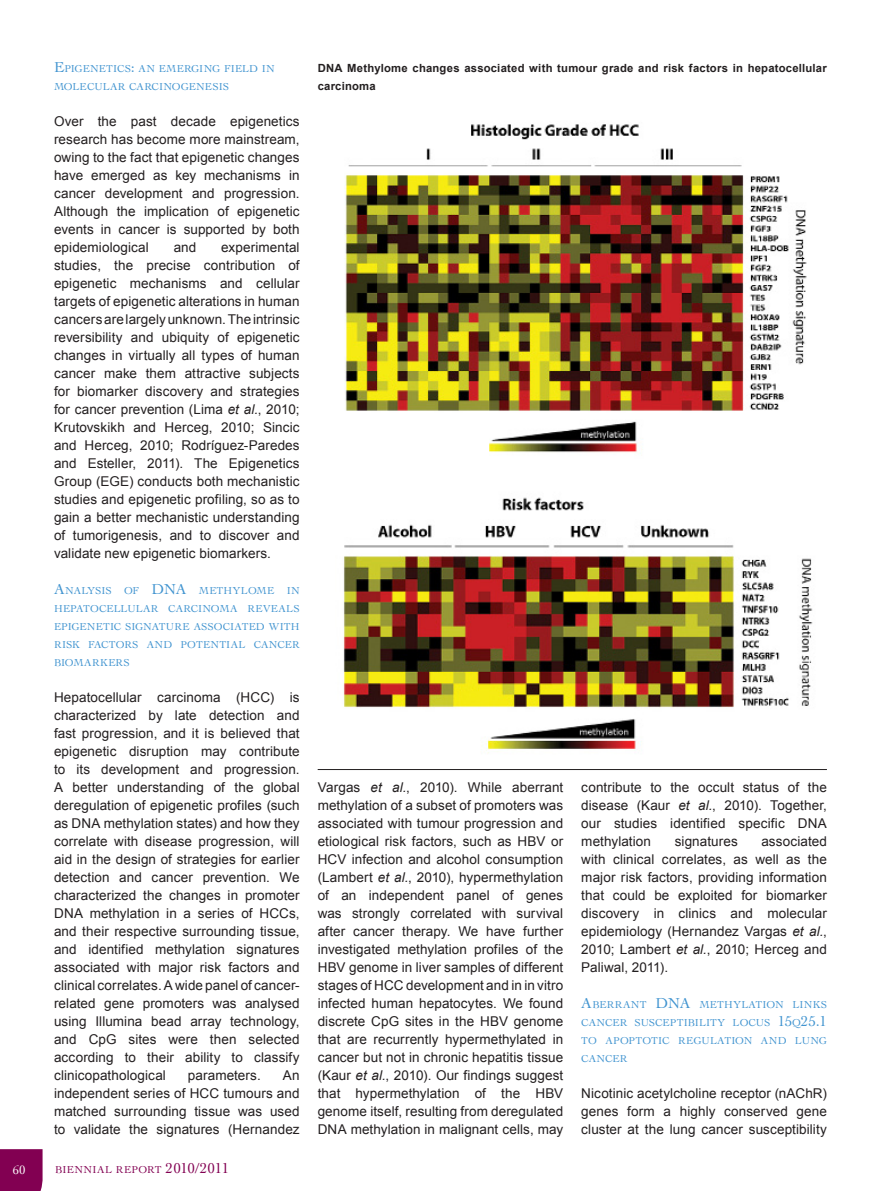
<style>
.page{position:relative;width:881px;height:1191px;background:#fff}
.page>*{position:absolute;margin:0;border:0;box-sizing:border-box;transform-origin:0 0}
.t1{font:13.5px/18px "Arial";letter-spacing:.005em;color:#231f20;text-align:justify}
.t2{font:12.75px "Cochin";color:#fff}
.t3{font:700 11.25px/18px "Arial";letter-spacing:.02em;color:#231f20}
.t4{font:10.5px/18px "Cochin";letter-spacing:.01em;color:#4194d0;text-align:justify}
.t5{font:10.5px "Cochin";letter-spacing:.03em;color:#820052}
.s1{font-size:15px}
.s2{font-style:italic}
</style>
<div class="page">
<div style="left:0;top:1149px;width:43px;height:42px;background:#820052"></div>
<img style="left:343px;top:124px;width:470px;height:629px">
<hr style="left:317px;top:769px;width:509px;height:1px;background:#231f20">
<p class="t4" style="left:54px;top:59px;width:222px"><span class="s1">E</span>PIGENETICS<span class="s1">:</span> AN EMERGING FIELD IN<br>MOLECULAR CARCINOGENESIS</p>
<p class="t1" style="left:54px;top:112px;width:247px">Over the past decade epigenetics research has become more mainstream, owing to the fact that epigenetic changes have emerged as key mechanisms in cancer development and progression.<br>Although the implication of epigenetic events in cancer is supported by both epidemiological</p>
<p class="t1" style="left:54px;top:238px;width:247px;text-indent:167px">experimental studies, the precise contribution of epigenetic mechanisms and cellular targets of epigenetic alterations in human cancers are largely unknown. The intrinsic reversibility and ubiquity of epigenetic changes in virtually all types of human cancer make them attractive subjects for biomarker discovery and strategies for cancer prevention (Lima <span class="s2">et al.</span>, 2010; Krutovskikh and Herceg, 2010; Sincic and Herceg, 2010; Rodríguez-Paredes and Esteller, 2011). The Epigenetics Group (EGE) conducts both mechanistic studies and epigenetic profiling, so as to gain a better mechanistic understanding of tumorigenesis, and to discover and validate new epigenetic biomarkers.</p>
<p class="t4" style="left:54px;top:581px;width:110px"><span class="s1">A</span>NALYSIS OF <span class="s1">DNA</span></p>
<p class="t1" style="left:174px;top:238px;width:24px">and</p>
<p class="t4" style="left:54px;top:581px;width:247px;text-indent:145px">METHYLOME IN HEPATOCELLULAR CARCINOMA REVEALS EPIGENETIC SIGNATURE ASSOCIATED WITH RISK FACTORS AND POTENTIAL CANCER BIOMARKERS</p>
<p class="t1" style="left:54px;top:688px;width:247px">Hepatocellular carcinoma (HCC) is characterized by late detection and fast progression, and it is believed that epigenetic disruption may contribute to its development and progression.<br>A better understanding of the global deregulation of epigenetic profiles (such as DNA methylation states) and how they correlate with disease progression, will aid in the design of strategies for earlier detection and cancer prevention. We characterized the changes in promoter DNA methylation in a series of HCCs, and their respective surrounding tissue, and identified methylation signatures associated with major risk factors and clinical correlates. A wide panel of cancer&shy;related gene promoters was analysed using Illumina bead array technology, and CpG sites were then selected according to their ability to classify clinicopathological</p>
<p class="t1" style="left:54px;top:1066px;width:247px;text-indent:229px">An independent series of HCC tumours and matched surrounding tissue was used to validate the signatures (Hernandez</p>
<p class="t1" style="left:188px;top:1066px;width:74px">parameters.</p>
<p class="t2" style="left:13px;top:1161px;width:14px">60</p>
<p class="t5" style="left:55px;top:1162px;width:175px">BIENNIAL REPORT <span class="s1">2010/2011</span></p>
<p class="t3" style="left:317px;top:59px;width:510px">DNA Methylome changes associated with tumour grade and risk factors in hepatocellular carcinoma</p>
<p class="t1" style="left:317px;top:778px;width:247px">Vargas <span class="s2">et al.</span>, 2010). While aberrant methylation of a subset of promoters was associated with tumour progression and etiological risk factors, such as HBV or HCV infection and alcohol consumption (Lambert <span class="s2">et al.</span>, 2010), hypermethylation of an independent panel of genes was strongly correlated with survival after cancer therapy. We have further investigated methylation profiles of the HBV genome in liver samples of different stages of HCC development and in in vitro infected human hepatocytes. We found discrete CpG sites in the HBV genome that are recurrently hypermethylated in cancer but not in chronic hepatitis tissue (Kaur <span class="s2">et al.</span>, 2010). Our findings suggest that hypermethylation of the HBV genome itself, resulting from deregulated DNA methylation in malignant cells, may</p>
<p class="t1" style="left:581px;top:778px;width:247px">contribute to the occult status of the disease (Kaur <span class="s2">et al.</span>, 2010). Together, our studies identified specific DNA methylation</p>
<p class="t1" style="left:581px;top:832px;width:247px;text-indent:180px">associated with clinical correlates, as well as the major risk factors, providing information that could be exploited for biomarker discovery in clinics and molecular epidemiology (Hernandez Vargas <span class="s2">et al.</span>, 2010; Lambert <span class="s2">et al.</span>, 2010; Herceg and Paliwal, 2011).</p>
<p class="t4" style="left:581px;top:995px;width:87px"><span class="s1">A</span>BERRANT <span class="s1">DNA</span></p>
<p class="t1" style="left:674px;top:832px;width:64px">signatures</p>
<p class="t4" style="left:581px;top:995px;width:247px;text-indent:118px">METHYLATION LINKS CANCER SUSCEPTIBILITY LOCUS <span class="s1">15</span>Q<span class="s1">25.1<br></span>TO APOPTOTIC REGULATION AND LUNG CANCER</p>
<p class="t1" style="left:581px;top:1084px;width:247px">Nicotinic acetylcholine receptor (nAChR) genes form a highly conserved gene cluster at the lung cancer susceptibility</p>
</div>
